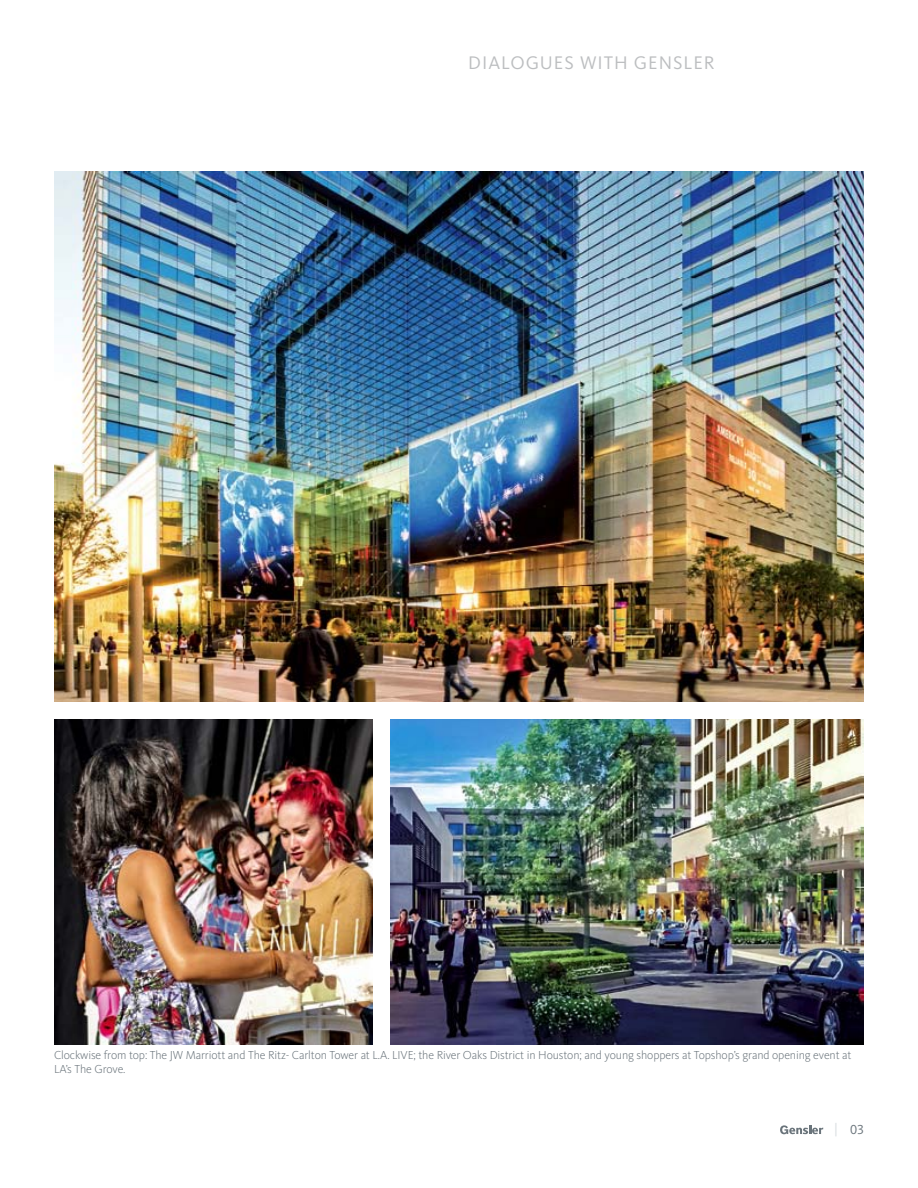
<style>
.page{position:relative;width:918px;height:1188px;background:#fff}
.page>*{position:absolute;margin:0;border:0;box-sizing:border-box;transform-origin:0 0}
.t1{font:18.9px "Kievit OT";letter-spacing:.05em;color:#bcbec0}
.t2{font:13.5px "Kievit OT";color:#6a747b}
.t3{font:300 12px/13.5px "Kievit OT";letter-spacing:-.01em;color:#6a747b}
.s1{color:#d1d7db}
</style>
<div class="page">
<svg style="left:780px;top:1125px;width:43px;height:9px"></svg>
<img style="left:54px;top:171px;width:810px;height:531px">
<img style="left:54px;top:720px;width:319px;height:324px">
<img style="left:391px;top:720px;width:473px;height:324px">
<h1 class="t1" style="left:468px;top:52px;width:248px">DIALOGUES WITH GENSLER</h1>
<p class="t3" style="left:54px;top:1049px;width:799px">Clockwise from top: The JW Marriott and The Ritz- Carlton Tower at L.A. LIVE; the River Oaks District in Houston; and young shoppers at Topshop’s grand opening event at<br>LA’s The Grove.</p>
<p class="t2" style="left:834px;top:1122px;width:32px"><span class="s1">|</span> 03</p>
</div>
